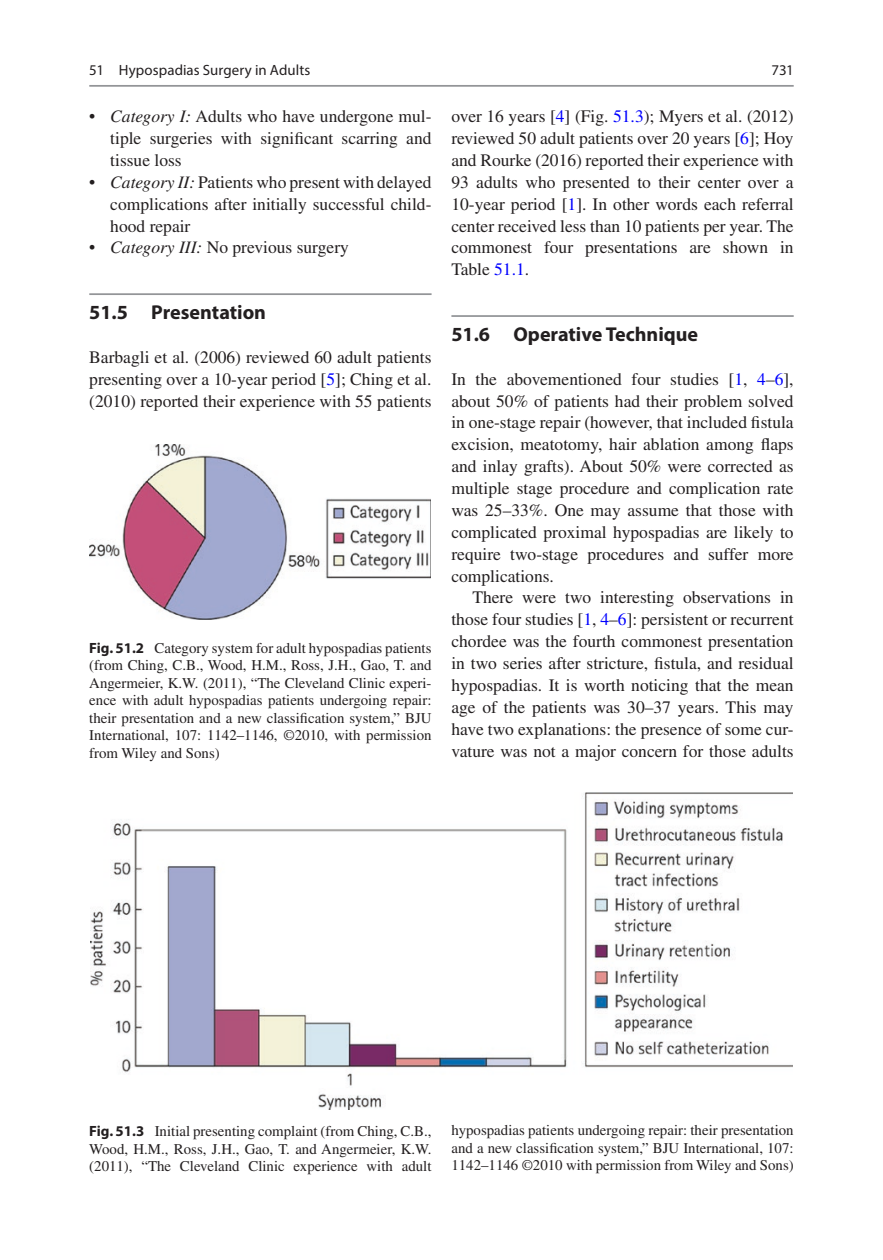
<style>
.page{position:relative;width:883px;height:1260px;background:#fff}
.page>*{position:absolute;margin:0;border:0;box-sizing:border-box;transform-origin:0 0}
.t1{font:700 20.12px "Myriad Pro";color:#231f20}
.t2{font:17.5px/21.9px "Times LT Std";color:#231f20;text-align:justify}
.t3{font:14.88px/17.5px "Times LT Std";color:#231f20;text-align:justify}
.t4{font:14.88px "Myriad Pro";letter-spacing:.005em;color:#231f20}
.s1{font-style:italic}
.s2{color:#00f}
.s3{font-family:"Myriad Pro";font-weight:700}
</style>
<div class="page">
<hr style="left:89px;top:293px;width:343px;height:2px;background:#939598">
<hr style="left:451px;top:315px;width:343px;height:2px;background:#939598">
<img style="left:90px;top:445px;width:341px;height:175px">
<img style="left:91px;top:793px;width:701px;height:317px">
<hr style="left:89px;top:85px;width:705px;height:2px;background:#939598">
<p class="t4" style="left:89px;top:61px;width:223px">51 Hypospadias Surgery in Adults</p>
<p class="t2" style="left:110px;top:105px;width:323px;text-indent:-21px">• <span class="s1">Category I:</span> Adults who have undergone mul&shy;tiple surgeries with significant scarring and tissue loss</p>
<p class="t2" style="left:110px;top:171px;width:323px;text-indent:-21px">• <span class="s1">Category II:</span> Patients who present with delayed complications after initially successful child&shy;hood repair</p>
<p class="t2" style="left:89px;top:237px;width:261px">• <span class="s1">Category III:</span> No previous surgery</p>
<p class="t1" style="left:89px;top:299px;width:178px">51.5 Presentation</p>
<p class="t2" style="left:89px;top:346px;width:344px">Barbagli et al. (2006) reviewed 60 adult patients presenting over a 10-year period [<span class="s2">5</span>]; Ching et al. (2010) reported their experience with 55 patients</p>
<p class="t3" style="left:89px;top:639px;width:344px"><span class="s3">Fig. 51.2</span> Category system for adult hypospadias patients (from Ching, C.B., Wood, H.M., Ross, J.H., Gao, T. and Angermeier, K.W. (2011), “The Cleveland Clinic experi&shy;ence with adult hypospadias patients undergoing repair: their presentation and a new classification system,” BJU International, 107: 1142–1146, ©2010, with permission from Wiley and Sons)</p>
<p class="t4" style="left:772px;top:61px;width:24px">731</p>
<p class="t2" style="left:451px;top:105px;width:344px">over 16 years [<span class="s2">4</span>] (Fig. <span class="s2">51.3</span>); Myers et al. (2012) reviewed 50 adult patients over 20 years [<span class="s2">6</span>]; Hoy and Rourke (2016) reported their experience with 93 adults who presented to their center over a 10-year period [<span class="s2">1</span>]. In other words each referral center received less than 10 patients per year. The commonest four presentations are shown in Table <span class="s2">51.1</span>.</p>
<p class="t1" style="left:451px;top:321px;width:248px">51.6 Operative Technique</p>
<p class="t2" style="left:451px;top:368px;width:344px">In the abovementioned four studies [<span class="s2">1</span>, <span class="s2">4</span>–<span class="s2">6</span>], about 50% of patients had their problem solved in one-stage repair (however, that included fistula excision, meatotomy, hair ablation among flaps and inlay grafts). About 50% were corrected as multiple stage procedure and complication rate was 25–33%. One may assume that those with complicated proximal hypospadias are likely to require two-stage procedures and suffer more complications.</p>
<p class="t2" style="left:451px;top:587px;width:344px;text-indent:21px">There were two interesting observations in those four studies [<span class="s2">1</span>, <span class="s2">4</span>–<span class="s2">6</span>]: persistent or recurrent chordee was the fourth commonest presentation in two series after stricture, fistula, and residual hypospadias. It is worth noticing that the mean age of the patients was 30–37 years. This may have two explanations: the presence of some cur&shy;vature was not a major concern for those adults</p>
<p class="t3" style="left:89px;top:1122px;width:344px"><span class="s3">Fig. 51.3</span> Initial presenting complaint (from Ching, C.B., Wood, H.M., Ross, J.H., Gao, T. and Angermeier, K.W. (2011), “The Cleveland Clinic experience with adult</p>
<p class="t3" style="left:451px;top:1121px;width:344px">hypospadias patients undergoing repair: their presentation and a new classification system,” BJU International, 107:<br>1142–1146 ©2010 with permission from Wiley and Sons)</p>
</div>
